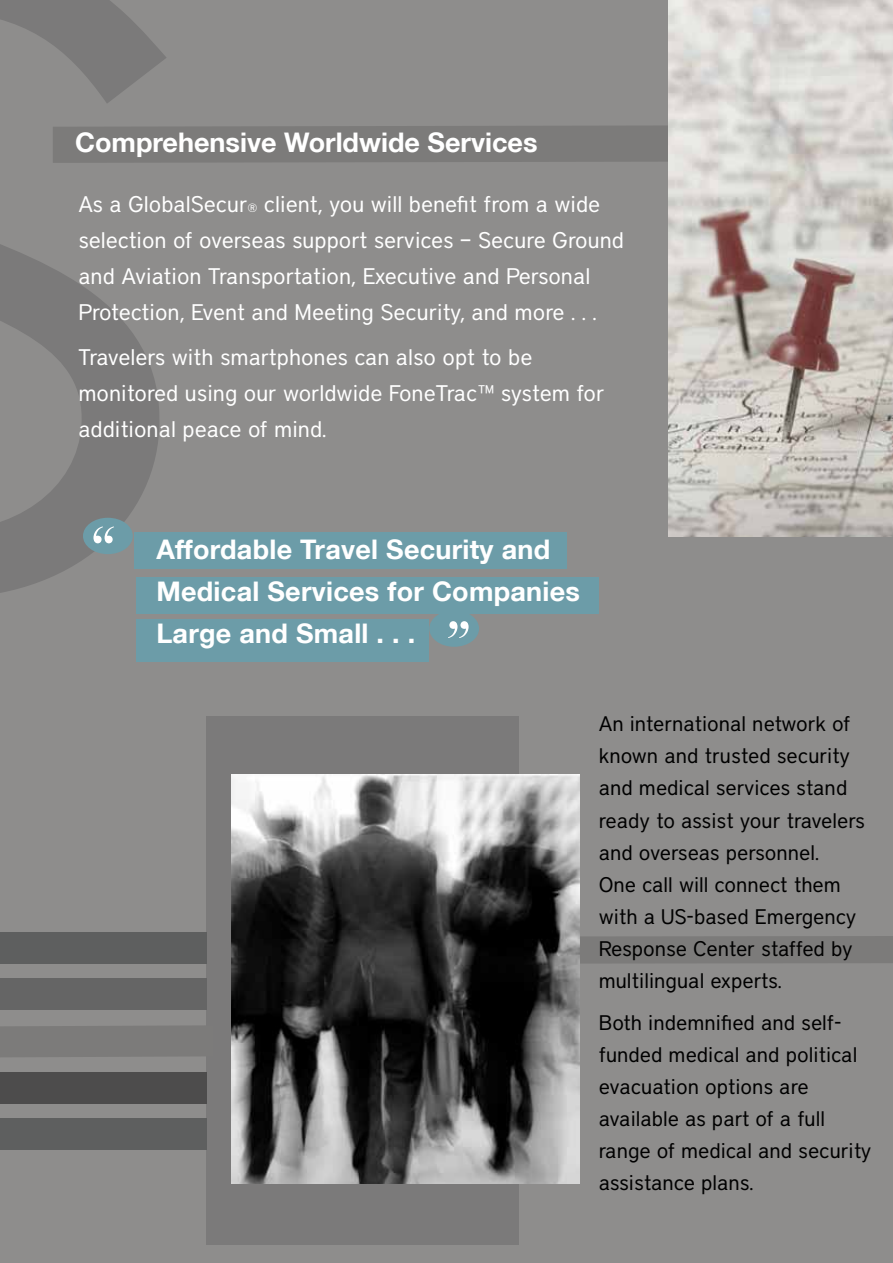
<style>
.page{position:relative;width:893px;height:1263px;background:#8e8d8c}
.page>*{position:absolute;margin:0;border:0;box-sizing:border-box;transform-origin:0 0}
.t1{font:66px "Bask Old Face";color:#fff}
.t2{font:700 27px/42px "Helvetica Neue LT";letter-spacing:.01em;color:#fff}
.t3{font:22.5px/36px "District";color:#fff}
.t4{font:21px/32.1px "District";color:#000}
.s1{font-size:12px}
</style>
<div class="page">
<div style="left:136px;top:619px;width:293px;height:43px;background:#6c9ca8"></div>
<div style="left:136px;top:577px;width:463px;height:37px;background:#6c9ca8"></div>
<div style="left:134px;top:532px;width:433px;height:37px;background:#6c9ca8"></div>
<div style="left:53px;top:126px;width:615px;height:37px;background:#7c7b7a"></div>
<div style="left:207px;top:716px;width:312px;height:529px;background:#7b7a7a"></div>
<div style="left:0;top:932px;width:207px;height:31px;background:#5e5f5f"></div>
<div style="left:0;top:979px;width:207px;height:31px;background:#656565"></div>
<div style="left:0;top:1025px;width:207px;height:32px;background:#7c7b7a"></div>
<div style="left:0;top:1072px;width:207px;height:31px;background:#4d4c4c"></div>
<div style="left:0;top:1118px;width:207px;height:31px;background:#5e5f5f"></div>
<div style="left:429px;top:610px;width:50px;height:37px;background:#6c9ca8;border-radius:50%"></div>
<div style="left:83px;top:518px;width:50px;height:36px;background:#6c9ca8;border-radius:50%"></div>
<div style="left:580px;top:936px;width:313px;height:28px;background:#7c7b7a"></div>
<img style="left:231px;top:775px;width:349px;height:408px">
<img style="left:668px;top:0;width:225px;height:536px">
<p class="t2" style="left:75px;top:121px;width:464px">Comprehensive Worldwide Services</p>
<p class="t3" style="left:78px;top:186px;width:547px">As a GlobalSecur<span class="s1">®</span> client, you will benefit from a wide selection of overseas support services – Secure Ground and Aviation Transportation, Executive and Personal Protection, Event and Meeting Security, and more . . .</p>
<p class="t3" style="left:78px;top:339px;width:527px">Travelers with smartphones can also opt to be monitored using our worldwide FoneTrac™ system for additional peace of mind.</p>
<h1 class="t1" style="left:91px;top:513px;width:28px">‘‘</h1>
<p class="t2" style="left:156px;top:528px;width:425px">Affordable Travel Security and<br>Medical Services for Companies<br>Large and Small . . .</p>
<h1 class="t1" style="left:471px;top:651px;width:28px;rotate:-180deg">‘‘</h1>
<p class="t4" style="left:599px;top:707px;width:268px">An international network of known and trusted security and medical services stand ready to assist your travelers and overseas personnel.<br>One call will connect them with a US-based Emergency<br>Response Center staffed by multilingual experts.</p>
<p class="t4" style="left:599px;top:1006px;width:274px">Both indemnified and self&shy;funded medical and political evacuation options are available as part of a full range of medical and security assistance plans.</p>
</div>
